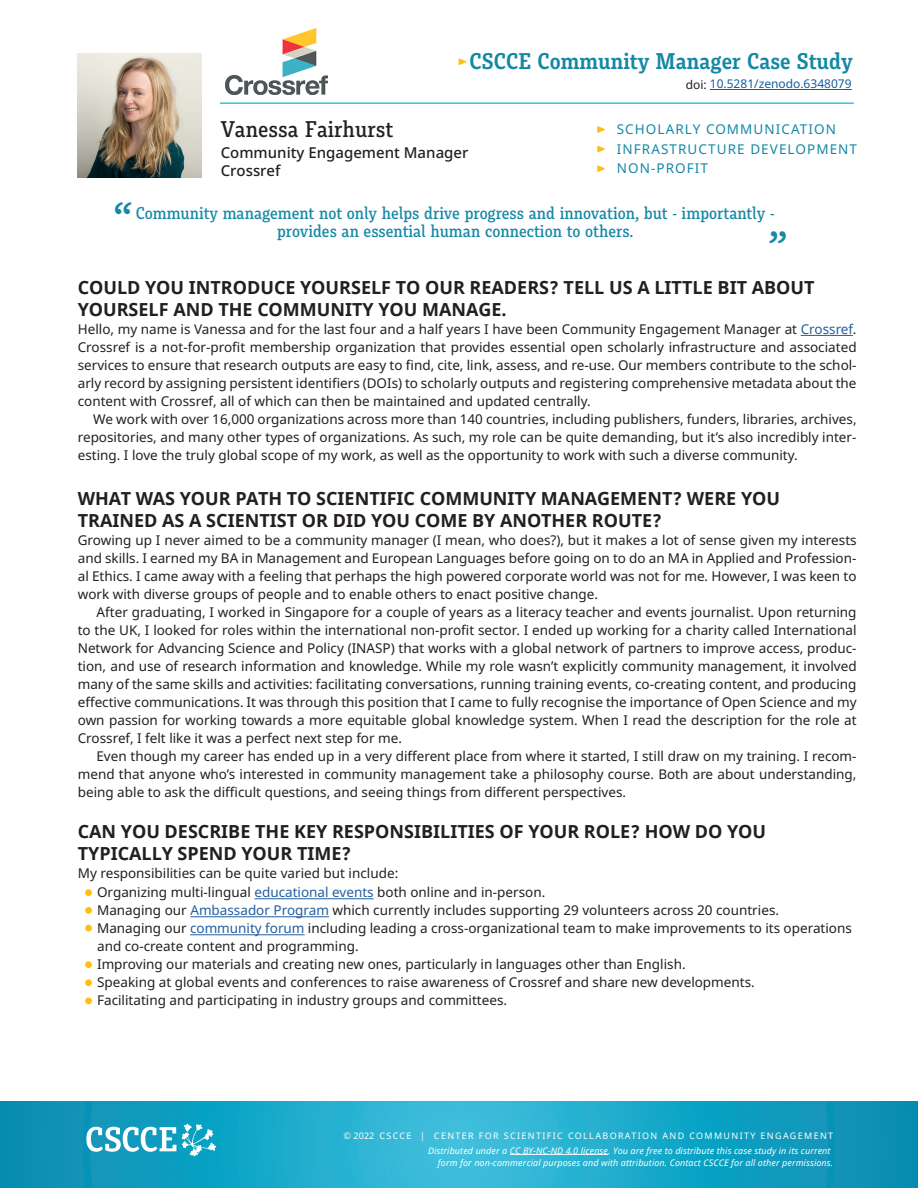
<style>
.page{position:relative;width:918px;height:1188px;background:#fff}
.page>*{position:absolute;margin:0;border:0;box-sizing:border-box;transform-origin:0 0}
.t1{font:500 45px "Muriza";color:#1588a5}
.t2{font:500 45px "Muriza";color:#1888a5}
.t3{font:600 24px "Muriza";color:#1388a5}
.t4{font:500 24px "Muriza";color:#231f20}
.t5{font:700 18px/21.6px "Noto Sans";color:#231f20}
.t6{font:500 18px "Muriza";color:#1588a5}
.t7{font:500 15px/18px "Noto Sans";color:#231f20}
.t8{font:13.5px/18px "Noto Sans";color:#231f20;text-align:justify}
.t9{font:13.5px/19.5px "Noto Sans";letter-spacing:.08em;color:#1588a6}
.t10{font:12px "Noto Sans";color:#175d9e}
.t11{font:italic 9px "Noto Sans";letter-spacing:.01em;color:#fff}
.t12{font:9px "Noto Sans";letter-spacing:.15em;color:#fff}
.s1{color:#231f20}
.s2{color:#225e9f}
.s3{font-style:italic}
</style>
<div class="page">
<svg style="left:0;top:1102px;width:918px;height:86px;background:#1ba4c6"></svg>
<svg style="left:86px;top:1127px;width:90px;height:25px"></svg>
<svg style="left:182px;top:1124px;width:34px;height:32px"></svg>
<hr style="left:510px;top:1154px;width:98px;height:1px;background:#fff">
<hr style="left:220px;top:102px;width:634px;height:2px;background:#3bc0df">
<hr style="left:710px;top:89px;width:142px;height:1px;background:#175d9e">
<svg style="left:459px;top:58px;width:7px;height:7px"></svg>
<hr style="left:801px;top:335px;width:52px;height:1px;background:#225e9f">
<svg style="left:597px;top:126px;width:8px;height:7px"></svg>
<svg style="left:597px;top:165px;width:8px;height:7px"></svg>
<svg style="left:597px;top:146px;width:8px;height:7px"></svg>
<img style="left:78px;top:53px;width:124px;height:124px">
<img style="left:225px;top:29px;width:102px;height:66px">
<div style="left:85px;top:889px;width:7px;height:7px;background:#fdbf11;border-radius:50%"></div>
<div style="left:85px;top:907px;width:7px;height:7px;background:#fdbf11;border-radius:50%"></div>
<div style="left:85px;top:925px;width:7px;height:6px;background:#fdbf11;border-radius:50%"></div>
<div style="left:85px;top:961px;width:7px;height:7px;background:#fdbf11;border-radius:50%"></div>
<div style="left:85px;top:979px;width:7px;height:7px;background:#fdbf11;border-radius:50%"></div>
<div style="left:85px;top:998px;width:7px;height:6px;background:#fdbf11;border-radius:50%"></div>
<hr style="left:254px;top:898px;width:120px;height:1px;background:#225e9f">
<hr style="left:190px;top:916px;width:139px;height:1px;background:#225e9f">
<hr style="left:190px;top:934px;width:115px;height:1px;background:#225e9f">
<h2 class="t3" style="left:470px;top:47px;width:385px">CSCCE Community Manager Case Study</h2>
<p class="t10" style="left:686px;top:76px;width:167px"><span class="s1">doi:</span> 10.5281/zenodo.6348079</p>
<h2 class="t4" style="left:221px;top:115px;width:174px">Vanessa Fairhurst</h2>
<p class="t9" style="left:617px;top:120px;width:242px">SCHOLARLY COMMUNICATION<br>INFRASTRUCTURE DEVELOPMENT<br>NON-PROFIT</p>
<h3 class="t6" style="left:136px;top:203px;width:640px">Community management not only helps drive progress and innovation, but - importantly -</h3>
<p class="t7" style="left:221px;top:144px;width:249px">Community Engagement Manager<br>Crossref</p>
<h1 class="t1" style="left:113px;top:193px;width:22px">“</h1>
<h3 class="t6" style="left:277px;top:221px;width:358px">provides an essential human connection to others.</h3>
<h1 class="t2" style="left:768px;top:221px;width:22px">”</h1>
<h3 class="t5" style="left:78px;top:278px;width:738px">COULD YOU INTRODUCE YOURSELF TO OUR READERS? TELL US A LITTLE BIT ABOUT<br>YOURSELF AND THE COMMUNITY YOU MANAGE.</h3>
<p class="t8" style="left:78px;top:320px;width:780px">Hello, my name is Vanessa and for the last four and a half years I have been Community Engagement Manager at <span class="s2">Crossref</span>.<br>Crossref is a not-for-profit membership organization that provides essential open scholarly infrastructure and associated services to ensure that research outputs are easy to find, cite, link, assess, and re-use. Our members contribute to the schol&shy;arly record by assigning persistent identifiers (DOIs) to scholarly outputs and registering comprehensive metadata about the content with Crossref, all of which can then be maintained and updated centrally.</p>
<p class="t8" style="left:78px;top:410px;width:780px;text-indent:15px">We work with over 16,000 organizations across more than 140 countries, including publishers, funders, libraries, archives, repositories, and many other types of organizations. As such, my role can be quite demanding, but it’s also incredibly inter&shy;esting. I love the truly global scope of my work, as well as the opportunity to work with such a diverse community.</p>
<h3 class="t5" style="left:78px;top:488px;width:704px">WHAT WAS YOUR PATH TO SCIENTIFIC COMMUNITY MANAGEMENT? WERE YOU<br>TRAINED AS A SCIENTIST OR DID YOU COME BY ANOTHER ROUTE?</h3>
<p class="t8" style="left:78px;top:531px;width:780px">Growing up I never aimed to be a community manager (I mean, who does?), but it makes a lot of sense given my interests and skills. I earned my BA in Management and European Languages before going on to do an MA in Applied and Profession&shy;al Ethics. I came away with a feeling that perhaps the high powered corporate world was not for me. However, I was keen to work with diverse groups of people and to enable others to enact positive change.</p>
<p class="t8" style="left:78px;top:603px;width:780px;text-indent:19px">After graduating, I worked in Singapore for a couple of years as a literacy teacher and events journalist. Upon returning to the UK, I looked for roles within the international non-profit sector. I ended up working for a charity called International Network for Advancing Science and Policy (INASP) that works with a global network of partners to improve access, produc&shy;tion, and use of research information and knowledge. While my role wasn’t explicitly community management, it involved many of the same skills and activities: facilitating conversations, running training events, co-creating content, and producing effective communications. It was through this position that I came to fully recognise the importance of Open Science and my own passion for working towards a more equitable global knowledge system. When I read the description for the role at Crossref, I felt like it was a perfect next step for me.</p>
<p class="t8" style="left:78px;top:747px;width:780px;text-indent:19px">Even though my career has ended up in a very different place from where it started, I still draw on my training. I recom&shy;mend that anyone who’s interested in community management take a philosophy course. Both are about understanding, being able to ask the difficult questions, and seeing things from different perspectives.</p>
<h3 class="t5" style="left:78px;top:821px;width:690px">CAN YOU DESCRIBE THE KEY RESPONSIBILITIES OF YOUR ROLE? HOW DO YOU<br>TYPICALLY SPEND YOUR TIME?</h3>
<p class="t8" style="left:97px;top:864px;width:450px;line-height:19.5px;text-indent:-19px">My responsibilities can be quite varied but include:<br>Organizing multi-lingual <span class="s2">educational events</span> both online and in-person.</p>
<p class="t8" style="left:97px;top:902px;width:756px;text-align:left">Managing our <span class="s2">Ambassador Program</span> which currently includes supporting 29 volunteers across 20 countries.<br>Managing our <span class="s2">community forum</span> including leading a cross-organizational team to make improvements to its operations and co-create content and programming.<br>Improving our materials and creating new ones, particularly in languages other than English.<br>Speaking at global events and conferences to raise awareness of Crossref and share new developments.<br>Facilitating and participating in industry groups and committees.</p>
<p class="t12" style="left:344px;top:1129px;width:491px"><span class="s3">©</span> 2022 CSCCE | CENTER FOR SCIENTIFIC COLLABORATION AND COMMUNITY ENGAGEMENT</p>
<p class="t11" style="left:438px;top:1157px;width:397px">form for non-commercial purposes and with attribution. Contact CSCCE for all other permissions.</p>
<p class="t11" style="left:428px;top:1144px;width:404px">Distributed under a CC BY-NC-ND 4.0 license. You are free to distribute this case study in its current</p>
</div>
